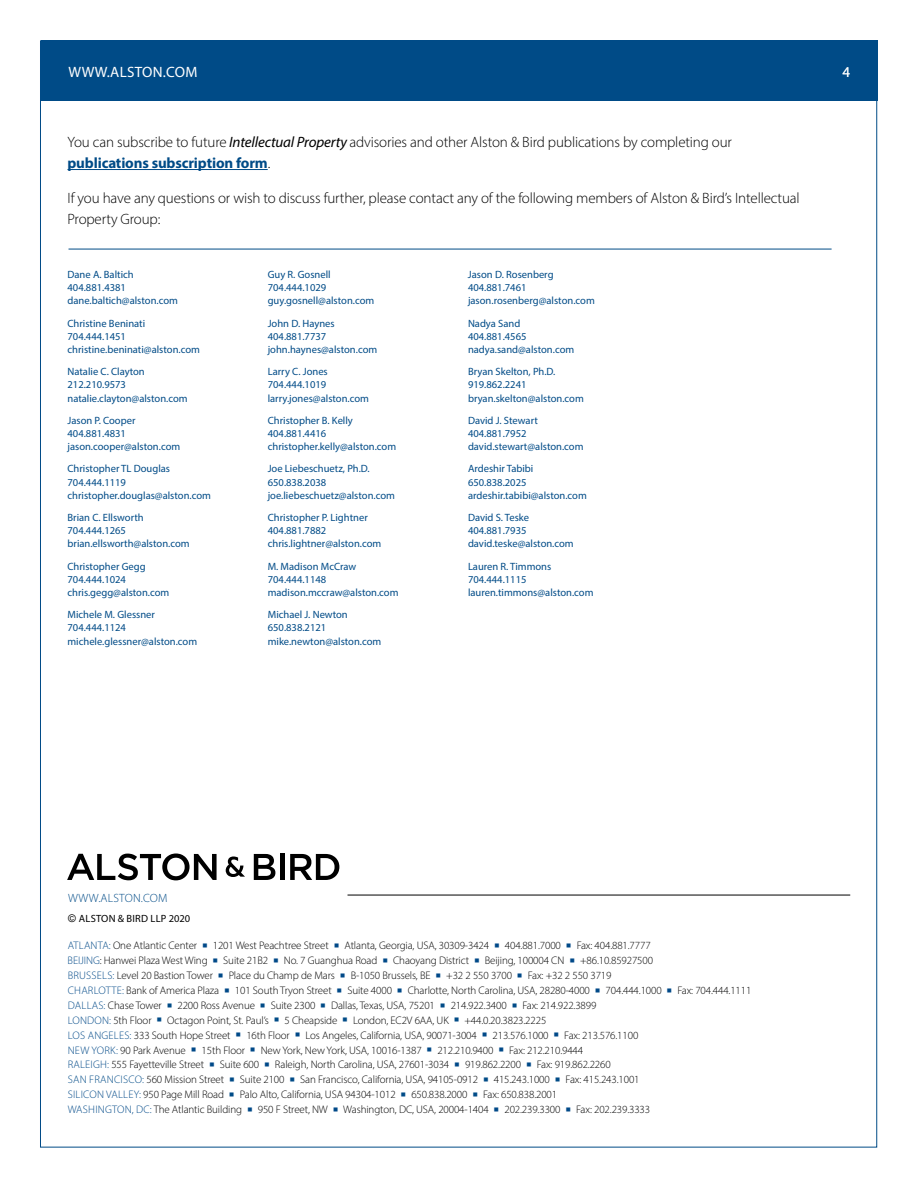
<style>
.page{position:relative;width:918px;height:1188px;background:#fff}
.page>*{position:absolute;margin:0;border:0;box-sizing:border-box;transform-origin:0 0}
.t1{font:300 15px/21px "Myriad Pro";letter-spacing:-.01em;color:#000}
.t2{font:15px "Myriad Pro";letter-spacing:.02em;color:#fff}
.t3{font:300 15px "Myriad Pro";color:#fff}
.t4{font:300 12px "Myriad Pro";letter-spacing:.02em;color:#004b87}
.t5{font:300 10.95px/14.9px "Myriad Pro";letter-spacing:-.01em;color:#000}
.t6{font:10.5px/13.2px "Myriad Pro";color:#004b87}
.t7{font:10.5px "Myriad Pro";letter-spacing:.02em;color:#000}
.s1{font-weight:400;font-style:italic}
.s2{font-weight:700;color:#004b87}
.s3{font-family:"Arial"}
.s4{color:#004988}
.s5{color:#004b87}
</style>
<div class="page">
<hr style="left:67px;top:169px;width:201px;height:1px;background:#004b87">
<hr style="left:69px;top:249px;width:763px;height:1px;background:#004b87">
<div style="left:41px;top:40px;width:837px;height:61px;background:#004b87"></div>
<hr style="left:348px;top:895px;width:502px;height:1px;background:#000">
<svg style="left:67px;top:854px;width:150px;height:26px"></svg>
<svg style="left:226px;top:856px;width:19px;height:21px"></svg>
<svg style="left:254px;top:854px;width:21px;height:26px"></svg>
<hr style="left:280px;top:854px;width:4px;height:26px;background:#000">
<svg style="left:290px;top:854px;width:49px;height:26px"></svg>
<h1 class="t2" style="left:68px;top:62px;width:130px">WWW.ALSTON.COM</h1>
<h1 class="t1" style="left:67px;top:131px;width:666px">You can subscribe to future <span class="s1">Intellectual Property</span> advisories and other Alston &amp; Bird publications by completing our <span class="s2">publications subscription form</span>.</h1>
<h1 class="t1" style="left:67px;top:187px;width:734px">If you have any questions or wish to discuss further, please contact any of the following members of Alston &amp; Bird’s Intellectual<br>Property Group:</h1>
<p class="t6" style="left:68px;top:268px;width:112px">Dane A. Baltich<br>404.881.4381 dane.baltich@alston.com</p>
<p class="t6" style="left:68px;top:316px;width:134px">Christine Beninati<br>704.444.1451 christine.beninati@alston.com</p>
<p class="t6" style="left:68px;top:365px;width:122px">Natalie C. Clayton<br>212.210.9573 natalie.clayton@alston.com</p>
<p class="t6" style="left:68px;top:413px;width:114px">Jason P. Cooper<br>404.881.4831 jason.cooper@alston.com</p>
<p class="t6" style="left:68px;top:462px;width:145px">Christopher TL Douglas<br>704.444.1119 christopher.douglas@alston.com</p>
<p class="t6" style="left:68px;top:511px;width:124px">Brian C. Ellsworth<br>704.444.1265 brian.ellsworth@alston.com</p>
<p class="t6" style="left:68px;top:559px;width:103px">Christopher Gegg<br>704.444.1024 chris.gegg@alston.com</p>
<p class="t6" style="left:68px;top:608px;width:131px">Michele M. Glessner<br>704.444.1124 michele.glessner@alston.com</p>
<p class="t6" style="left:268px;top:268px;width:108px">Guy R. Gosnell<br>704.444.1029 guy.gosnell@alston.com</p>
<p class="t6" style="left:268px;top:316px;width:111px">John D. Haynes<br>404.881.7737 john.haynes@alston.com</p>
<p class="t6" style="left:268px;top:365px;width:103px">Larry C. Jones<br>704.444.1019 larry.jones@alston.com</p>
<p class="t6" style="left:268px;top:413px;width:130px">Christopher B. Kelly<br>404.881.4416 christopher.kelly@alston.com</p>
<p class="t6" style="left:268px;top:462px;width:129px">Joe Liebeschuetz, Ph.D.<br>650.838.2038 joe.liebeschuetz@alston.com</p>
<p class="t6" style="left:268px;top:511px;width:115px">Christopher P. Lightner<br>404.881.7882 chris.lightner@alston.com</p>
<p class="t6" style="left:268px;top:559px;width:132px">M. Madison McCraw<br>704.444.1148 madison.mccraw@alston.com</p>
<p class="t6" style="left:268px;top:608px;width:115px">Michael J. Newton<br>650.838.2121 mike.newton@alston.com</p>
<p class="t6" style="left:468px;top:268px;width:128px">Jason D. Rosenberg<br>404.881.7461 jason.rosenberg@alston.com</p>
<p class="t6" style="left:468px;top:316px;width:108px">Nadya Sand<br>404.881.4565 nadya.sand@alston.com</p>
<p class="t6" style="left:468px;top:365px;width:117px">Bryan Skelton, Ph.D.<br>919.862.2241 bryan.skelton@alston.com</p>
<p class="t6" style="left:468px;top:413px;width:117px">David J. Stewart<br>404.881.7952 david.stewart@alston.com</p>
<p class="t6" style="left:468px;top:462px;width:120px">Ardeshir Tabibi<br>650.838.2025 ardeshir.tabibi@alston.com</p>
<p class="t6" style="left:468px;top:511px;width:107px">David S. Teske<br>404.881.7935 david.teske@alston.com</p>
<p class="t6" style="left:468px;top:559px;width:127px">Lauren R. Timmons<br>704.444.1115 lauren.timmons@alston.com</p>
<h1 class="t3" style="left:843px;top:63px;width:9px">4</h1>
<p class="t4" style="left:68px;top:891px;width:101px">WWW.ALSTON.COM</p>
<p class="t7" style="left:68px;top:912px;width:124px"><span class="s3">©</span> ALSTON &amp; BIRD LLP 2020</p>
<p class="t5" style="left:68px;top:938px;width:685px"><span class="s4">ATLANTA:</span> One Atlantic Center <span class="s4">■</span> 1201 West Peachtree Street <span class="s4">■</span> Atlanta, Georgia, USA, 30309-3424 <span class="s4">■</span> 404.881.7000 <span class="s4">■</span> Fax: 404.881.7777<br><span class="s4">BEIJING</span>: Hanwei Plaza West Wing <span class="s4">■</span> Suite 21B2 <span class="s4">■</span> No. 7 Guanghua Road <span class="s4">■</span> Chaoyang District <span class="s4">■</span> Beijing, 100004 CN <span class="s4">■</span> +86.10.85927500<br><span class="s4">BRUSSELS:</span> Level 20 Bastion Tower <span class="s4">■</span> Place du Champ de Mars <span class="s4">■</span> B-1050 Brussels, BE <span class="s4">■</span> +32 2 550 3700 <span class="s4">■</span> Fax: +32 2 550 3719<br><span class="s4">CHARLOTTE:</span> Bank of America Plaza <span class="s4">■</span> 101 South Tryon Street <span class="s4">■</span> Suite 4000 <span class="s4">■</span> Charlotte, North Carolina, USA, 28280-4000 <span class="s4">■</span> 704.444.1000 <span class="s4">■</span> Fax: 704.444.1111<br><span class="s4">DALLAS:</span> Chase Tower <span class="s5">■</span> 2200 Ross Avenue <span class="s5">■</span> Suite 2300 <span class="s5">■</span> Dallas, Texas, USA, 75201 <span class="s5">■</span> 214.922.3400 <span class="s5">■</span> Fax: 214.922.3899<br><span class="s4">LONDON:</span> 5th Floor <span class="s5">■</span> Octagon Point, St. Paul’s <span class="s5">■</span> 5 Cheapside <span class="s5">■</span> London, EC2V 6AA, UK <span class="s5">■</span> +44.0.20.3823.2225<br><span class="s4">LOS ANGELES:</span> 333 South Hope Street <span class="s4">■</span> 16th Floor <span class="s4">■</span> Los Angeles, California, USA, 90071-3004 <span class="s4">■</span> 213.576.1000 <span class="s4">■</span> Fax: 213.576.1100<br><span class="s4">NEW YORK:</span> 90 Park Avenue <span class="s4">■</span> 15th Floor <span class="s4">■</span> New York, New York, USA, 10016-1387 <span class="s4">■</span> 212.210.9400 <span class="s4">■</span> Fax: 212.210.9444<br><span class="s4">RALEIGH:</span> 555 Fayetteville Street <span class="s4">■</span> Suite 600 <span class="s4">■</span> Raleigh, North Carolina, USA, 27601-3034 <span class="s4">■</span> 919.862.2200 <span class="s4">■</span> Fax: 919.862.2260<br><span class="s5">SAN FRANCISCO:</span> 560 Mission Street <span class="s5">■</span> Suite 2100 <span class="s5">■</span> San Francisco, California, USA, 94105-0912 <span class="s5">■</span> 415.243.1000 <span class="s5">■</span> Fax: 415.243.1001<br><span class="s4">SILICON VALLEY:</span> 950 Page Mill Road <span class="s5">■</span> Palo Alto, California, USA 94304-1012 <span class="s5">■</span> 650.838.2000 <span class="s5">■</span> Fax: 650.838.2001<br><span class="s4">WASHINGTON, DC:</span> The Atlantic Building <span class="s4">■</span> 950 F Street, NW <span class="s4">■</span> Washington, DC, USA, 20004-1404 <span class="s4">■</span> 202.239.3300 <span class="s4">■</span> Fax: 202.239.3333</p>
</div>
